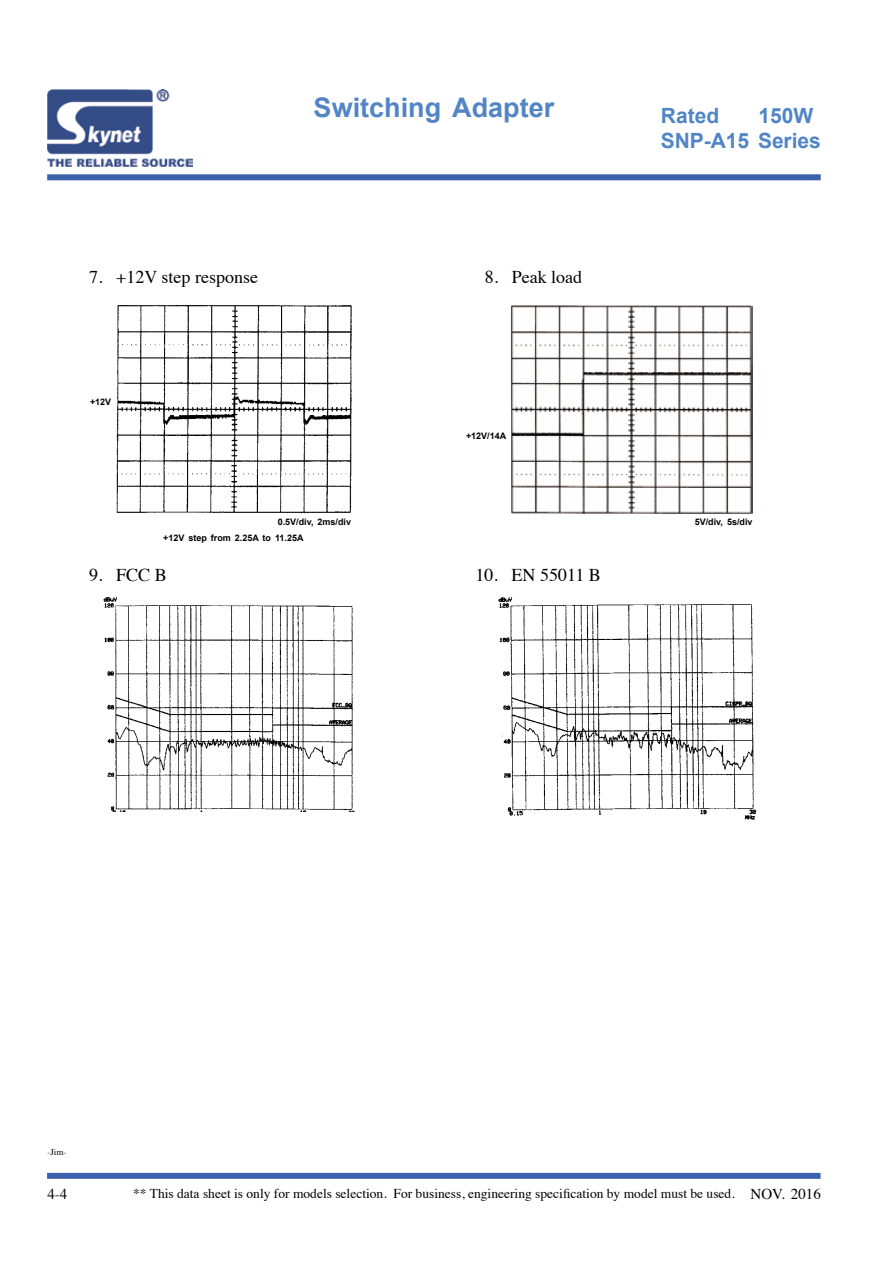
<style>
.page{position:relative;width:893px;height:1263px;background:#fff}
.page>*{position:absolute;margin:0;border:0;box-sizing:border-box;transform-origin:0 0}
.t1{font:700 27px "Arial";color:#5185c5}
.t2{font:700 21px/25.2px "Arial";letter-spacing:-.005em;color:#5185c5}
.t3{font:18px "Times";color:#000}
.t4{font:15px "Times";color:#000}
.t5{font:13.5px "Times";color:#000}
.t6{font:700 9px "Arial";color:#000}
.t7{font:9px "Times";color:#000}
</style>
<div class="page">
<div style="left:47px;top:1173px;width:773px;height:6px;background:#3d62ad"></div>
<div style="left:47px;top:174px;width:774px;height:6px;background:#3d62ad"></div>
<img style="left:47px;top:89px;width:146px;height:78px">
<img style="left:498px;top:597px;width:259px;height:223px">
<img style="left:103px;top:597px;width:251px;height:214px">
<img style="left:117px;top:305px;width:235px;height:209px">
<img style="left:511px;top:305px;width:242px;height:209px">
<h1 class="t1" style="left:314px;top:89px;width:242px">Switching Adapter</h1>
<h3 class="t3" style="left:89px;top:260px;width:170px">7. +12V step response</h3>
<h3 class="t3" style="left:485px;top:260px;width:99px">8. Peak load</h3>
<p class="t6" style="left:90px;top:396px;width:23px">+12V</p>
<p class="t6" style="left:278px;top:516px;width:75px">0.5V/div, 2ms/div</p>
<p class="t6" style="left:163px;top:532px;width:142px">+12V step from 2.25A to 11.25A</p>
<h3 class="t3" style="left:89px;top:558px;width:79px">9. FCC B</h3>
<p class="t6" style="left:466px;top:430px;width:42px">+12V/14A</p>
<h3 class="t3" style="left:476px;top:558px;width:127px">10. EN 55011 B</h3>
<h2 class="t2" style="left:661px;top:104px;width:161px;text-indent:98px">150W<br>SNP-A15 Series</h2>
<h2 class="t2" style="left:661px;top:104px;width:60px">Rated</h2>
<p class="t6" style="left:695px;top:516px;width:59px">5V/div, 5s/div</p>
<p class="t7" style="left:47px;top:1143px;width:20px">-Jim-</p>
<p class="t5" style="left:133px;top:1181px;width:603px">** This data sheet is only for models selection. For business, engineering specification by model must be used.</p>
<p class="t4" style="left:47px;top:1180px;width:21px">4-4</p>
<p class="t4" style="left:750px;top:1180px;width:72px">NOV. 2016</p>
</div>
